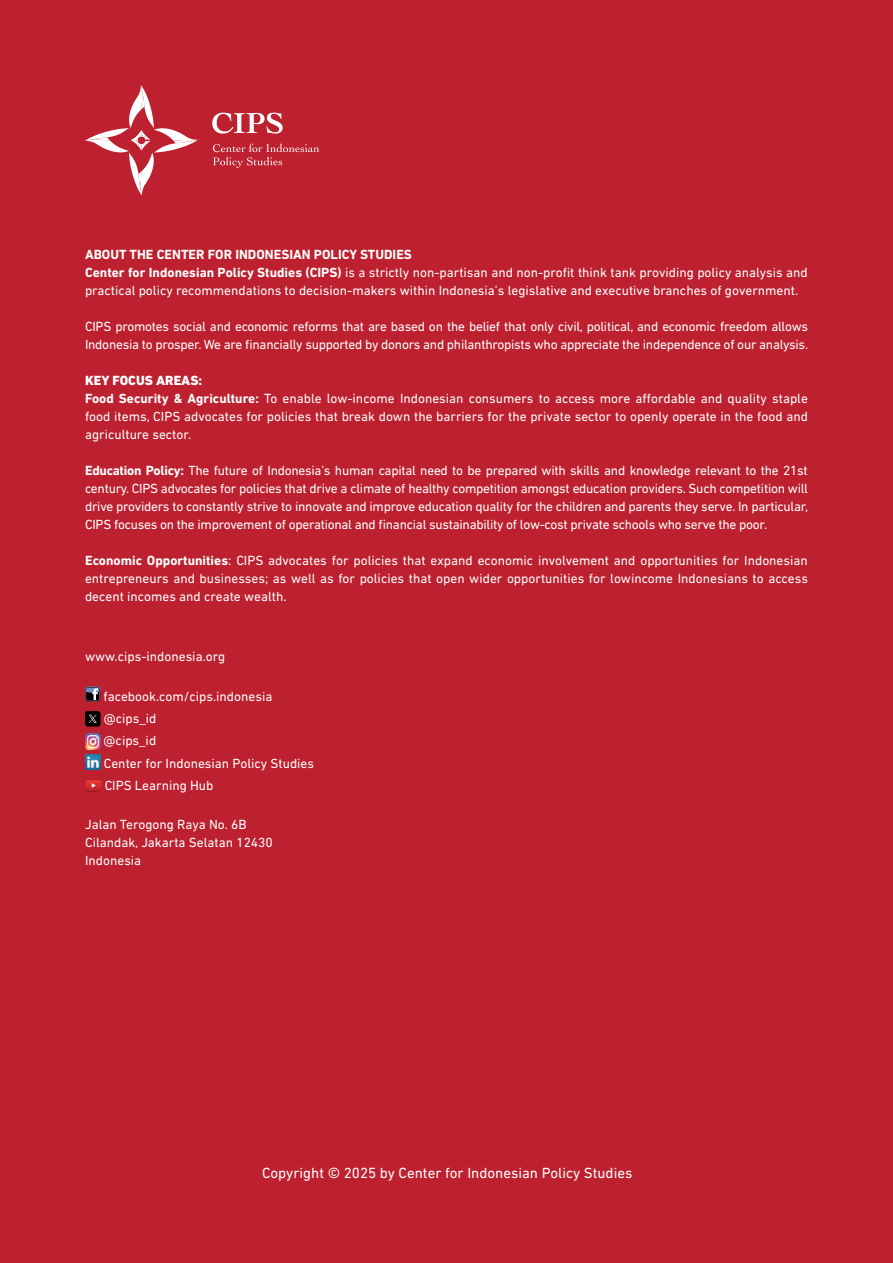
<style>
.page{position:relative;width:893px;height:1263px;background:#bd202e}
.page>*{position:absolute;margin:0;border:0;box-sizing:border-box;transform-origin:0 0}
.t1{font:15px "DIN Next LT Pro";color:#fff}
.t2{font:13.5px/18px "DIN Next LT Pro";color:#fff}
.t3{font:13.5px/18px "DIN Next LT Pro";letter-spacing:-.02em;color:#fff}
.s1{font-weight:700}
.s2{font-weight:800}
</style>
<div class="page">
<svg style="left:212px;top:113px;width:71px;height:21px"></svg>
<svg style="left:213px;top:144px;width:106px;height:24px"></svg>
<svg style="left:85px;top:85px;width:113px;height:111px"></svg>
<svg style="left:85px;top:686px;width:15px;height:16px"></svg>
<div style="left:85px;top:711px;width:16px;height:15px;background:#000;border-radius:2px"></div>
<svg style="left:89px;top:715px;width:8px;height:8px"></svg>
<img style="left:85px;top:734px;width:15px;height:15px">
<img style="left:85px;top:754px;width:16px;height:16px">
<img style="left:85px;top:780px;width:16px;height:11px">
<p class="t2" style="left:85px;top:245px;width:724px"><span class="s1">ABOUT THE CENTER FOR INDONESIAN POLICY STUDIES<br>Center for Indonesian Policy Studies (CIPS)</span> is a strictly non-partisan and non-profit think tank providing policy analysis and practical policy recommendations to decision-makers within Indonesia’s legislative and executive branches of government.</p>
<p class="t3" style="left:85px;top:317px;width:725px">CIPS promotes social and economic reforms that are based on the belief that only civil, political, and economic freedom allows<br>Indonesia to prosper. We are financially supported by donors and philanthropists who appreciate the independence of our analysis.</p>
<p class="t2" style="left:85px;top:371px;width:724px"><span class="s2">KEY FOCUS AREAS:<br></span><span class="s1">Food Security &amp; Agriculture:</span> To enable low-income Indonesian consumers to access more affordable and quality staple food items, CIPS advocates for policies that break down the barriers for the private sector to openly operate in the food and agriculture sector.</p>
<p class="t2" style="left:85px;top:461px;width:725px;text-align:justify"><span class="s1">Education Policy:</span> The future of Indonesia’s human capital need to be prepared with skills and knowledge relevant to the 21st century. CIPS advocates for policies that drive a climate of healthy competition amongst education providers. Such competition will drive providers to constantly strive to innovate and improve education quality for the children and parents they serve. In particular, CIPS focuses on the improvement of operational and financial sustainability of low-cost private schools who serve the poor.</p>
<p class="t2" style="left:85px;top:551px;width:724px;text-align:justify"><span class="s1">Economic Opportunities</span>: CIPS advocates for policies that expand economic involvement and opportunities for Indonesian entrepreneurs and businesses; as well as for policies that open wider opportunities for lowincome Indonesians to access decent incomes and create wealth.</p>
<p class="t2" style="left:85px;top:648px;width:142px">www.cips-indonesia.org</p>
<p class="t2" style="left:103px;top:685px;width:212px;line-height:22.2px">facebook.com/cips.indonesia @cips_id<br>@cips_id<br>Center for Indonesian Policy Studies<br>CIPS Learning Hub</p>
<p class="t2" style="left:85px;top:815px;width:189px">Jalan Terogong Raya No. 6B<br>Cilandak, Jakarta Selatan 12430<br>Indonesia</p>
<p class="t1" style="left:262px;top:1164px;width:372px">Copyright © 2025 by Center for Indonesian Policy Studies</p>
</div>
